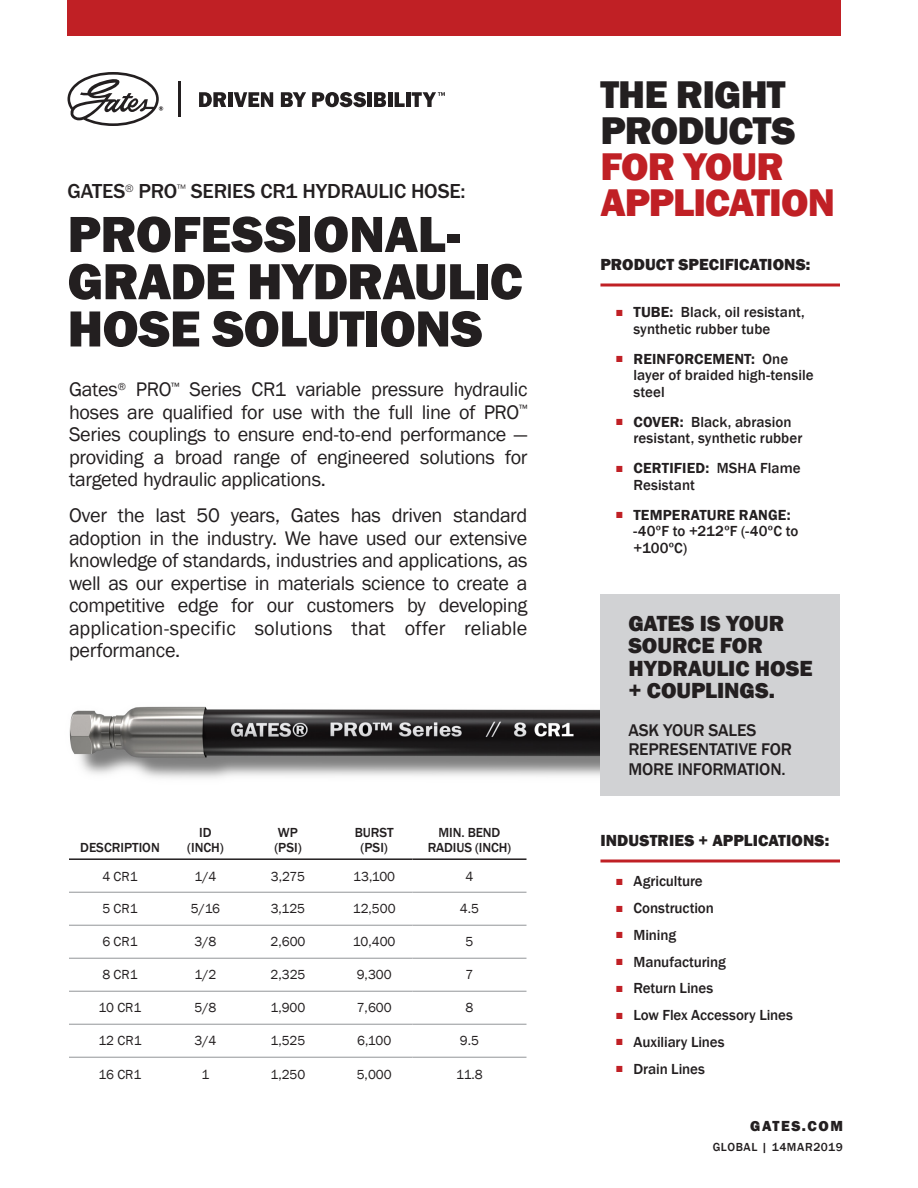
<style>
.page{position:relative;width:918px;height:1188px;background:#fff}
.page>*{position:absolute;margin:0;border:0;box-sizing:border-box;transform-origin:0 0}
._34pt_HEAVY_CAPS{font:52.5px/47.2px "Franklin Gothic URW Hea";letter-spacing:-.015em;color:#231f20}
._9_5pt_Demi{font:800 39.75px/36px "Franklin Gothic";letter-spacing:-.02em;color:#231f20}
._9_5pt_Demi-2{font:800 39.75px "Franklin Gothic";letter-spacing:-.03em;color:#c02025}
._13_25pt_HEAVY_CAPS{font:800 22.5px/22.5px "Franklin Gothic";letter-spacing:-.005em;color:#231f20}
._15pt_MEDIUM_CAPS{font:500 21px "Franklin Gothic URW";letter-spacing:-.01em;color:#231f20}
._15pt_Book{font:20.25px/22.5px "Franklin Gothic";letter-spacing:-.01em;color:#231f20;text-align:justify}
._13_25pt_HEAVY_CAPS-2{font:500 17.4px/19.5px "Franklin Gothic";letter-spacing:-.01em;color:#231f20}
._11_25pt_HEAVY_CAPS{font:800 16.5px "Franklin Gothic";letter-spacing:.005em;color:#231f20}
.t1{font:500 15px/16.5px "Franklin Gothic";color:#231f20}
.t2{font:800 15px "Franklin Gothic";letter-spacing:.1em;color:#231f20}
.t3{font:13.5px "Franklin Gothic";color:#231f20}
.t4{font:500 13.5px/15.8px "Franklin Gothic";color:#231f20;text-align:center}
.t5{font:500 12px "Franklin Gothic";letter-spacing:.05em;color:#231f20}
.s1{color:#c02025}
.s2{font-family:"Franklin Gothic URW Boo";font-weight:400;font-size:9.15px;color:#c02025}
.s3{font-weight:600}
</style>
<div class="page">
<img style="left:69px;top:706px;width:531px;height:72px">
<hr style="left:178px;top:81px;width:2px;height:36px;background:#231f20">
<svg style="left:199px;top:92px;width:27px;height:15px"></svg>
<hr style="left:228px;top:92px;width:4px;height:15px;background:#231f20">
<svg style="left:234px;top:92px;width:39px;height:15px"></svg>
<svg style="left:281px;top:92px;width:25px;height:15px"></svg>
<svg style="left:312px;top:92px;width:54px;height:15px"></svg>
<div style="left:367px;top:92px;width:5px;height:15px;background:#231f20"></div>
<svg style="left:374px;top:92px;width:12px;height:15px"></svg>
<hr style="left:388px;top:92px;width:4px;height:15px;background:#231f20">
<svg style="left:395px;top:92px;width:10px;height:15px"></svg>
<div style="left:406px;top:92px;width:5px;height:15px;background:#231f20"></div>
<svg style="left:412px;top:92px;width:33px;height:15px"></svg>
<svg style="left:68px;top:72px;width:95px;height:54px"></svg>
<div style="left:68px;top:0;width:774px;height:36px;background:#c02025"></div>
<hr style="left:600px;top:284px;width:240px;height:2px;background:#c02025">
<hr style="left:600px;top:860px;width:240px;height:2px;background:#c02025">
<hr style="left:69px;top:858px;width:102px;height:2px;background:#231f20">
<hr style="left:171px;top:858px;width:69px;height:2px;background:#231f20">
<hr style="left:240px;top:858px;width:96px;height:2px;background:#231f20">
<hr style="left:336px;top:858px;width:76px;height:2px;background:#231f20">
<hr style="left:412px;top:858px;width:114px;height:2px;background:#231f20">
<hr style="left:69px;top:892px;width:102px;height:1px;background:#939598">
<hr style="left:171px;top:892px;width:69px;height:1px;background:#939598">
<hr style="left:240px;top:892px;width:96px;height:1px;background:#939598">
<hr style="left:336px;top:892px;width:76px;height:1px;background:#939598">
<hr style="left:412px;top:892px;width:114px;height:1px;background:#939598">
<hr style="left:69px;top:925px;width:102px;height:1px;background:#939598">
<hr style="left:171px;top:925px;width:69px;height:1px;background:#939598">
<hr style="left:240px;top:925px;width:96px;height:1px;background:#939598">
<hr style="left:336px;top:925px;width:76px;height:1px;background:#939598">
<hr style="left:412px;top:925px;width:114px;height:1px;background:#939598">
<hr style="left:69px;top:958px;width:102px;height:1px;background:#939598">
<hr style="left:171px;top:958px;width:69px;height:1px;background:#939598">
<hr style="left:240px;top:958px;width:96px;height:1px;background:#939598">
<hr style="left:336px;top:958px;width:76px;height:1px;background:#939598">
<hr style="left:412px;top:958px;width:114px;height:1px;background:#939598">
<hr style="left:69px;top:991px;width:102px;height:1px;background:#939598">
<hr style="left:171px;top:991px;width:69px;height:1px;background:#939598">
<hr style="left:240px;top:991px;width:96px;height:1px;background:#939598">
<hr style="left:336px;top:991px;width:76px;height:1px;background:#939598">
<hr style="left:412px;top:991px;width:114px;height:1px;background:#939598">
<hr style="left:69px;top:1024px;width:102px;height:1px;background:#939598">
<hr style="left:171px;top:1024px;width:69px;height:1px;background:#939598">
<hr style="left:240px;top:1024px;width:96px;height:1px;background:#939598">
<hr style="left:336px;top:1024px;width:76px;height:1px;background:#939598">
<hr style="left:412px;top:1024px;width:114px;height:1px;background:#939598">
<hr style="left:69px;top:1057px;width:102px;height:1px;background:#939598">
<hr style="left:171px;top:1057px;width:69px;height:1px;background:#939598">
<hr style="left:240px;top:1057px;width:96px;height:1px;background:#939598">
<hr style="left:336px;top:1057px;width:76px;height:1px;background:#939598">
<hr style="left:412px;top:1057px;width:114px;height:1px;background:#939598">
<div style="left:600px;top:595px;width:240px;height:201px;background:#d1d2d4"></div>
<p class="_15pt_MEDIUM_CAPS" style="left:68px;top:178px;width:400px">GATES<sup>®</sup> PRO<sup>™</sup> SERIES CR1 HYDRAULIC HOSE:</p>
<p class="_34pt_HEAVY_CAPS" style="left:68px;top:209px;width:457px">PROFESSIONAL-<br>GRADE HYDRAULIC<br>HOSE SOLUTIONS</p>
<p class="_15pt_Book" style="left:69px;top:378px;width:460px">Gates<sup>®</sup> PRO<sup>™</sup> Series CR1 variable pressure hydraulic hoses are qualified for use with the full line of PRO<sup>™ </sup>Series couplings to ensure end-to-end performance — providing a broad range of engineered solutions for targeted hydraulic applications.</p>
<p class="_15pt_Book" style="left:69px;top:504px;width:460px">Over the last 50 years, Gates has driven standard adoption in the industry. We have used our extensive knowledge of standards, industries and applications, as well as our expertise in materials science to create a competitive edge for our customers by developing application-specific solutions that offer reliable performance.</p>
<p class="t4" style="left:80px;top:840px;width:81px">DESCRIPTION</p>
<p class="t4" style="left:187px;top:824px;width:38px">ID (INCH)</p>
<p class="t4" style="left:274px;top:824px;width:29px;text-align:left">WP (PSI)</p>
<p class="t4" style="left:355px;top:824px;width:41px">BURST (PSI)</p>
<p class="t4" style="left:428px;top:824px;width:85px">MIN. BEND<br>RADIUS (INCH)</p>
<p class="t3" style="left:102px;top:868px;width:37px">4 CR1</p>
<p class="t3" style="left:195px;top:868px;width:23px">1/4</p>
<p class="t3" style="left:271px;top:868px;width:36px">3,275</p>
<p class="t3" style="left:353px;top:868px;width:43px">13,100</p>
<p class="t3" style="left:466px;top:868px;width:9px">4</p>
<p class="t3" style="left:102px;top:901px;width:37px">5 CR1</p>
<p class="t3" style="left:191px;top:901px;width:31px">5/16</p>
<p class="t3" style="left:271px;top:901px;width:36px">3,125</p>
<p class="t3" style="left:353px;top:901px;width:44px">12,500</p>
<p class="t3" style="left:460px;top:901px;width:21px">4.5</p>
<p class="t3" style="left:102px;top:934px;width:37px">6 CR1</p>
<p class="t3" style="left:195px;top:934px;width:23px">3/8</p>
<p class="t3" style="left:270px;top:934px;width:37px">2,600</p>
<p class="t3" style="left:353px;top:934px;width:44px">10,400</p>
<p class="t3" style="left:466px;top:934px;width:9px">5</p>
<p class="t3" style="left:102px;top:967px;width:37px">8 CR1</p>
<p class="t3" style="left:195px;top:967px;width:23px">1/2</p>
<p class="t3" style="left:270px;top:967px;width:37px">2,325</p>
<p class="t3" style="left:357px;top:967px;width:37px">9,300</p>
<p class="t3" style="left:466px;top:967px;width:9px">7</p>
<p class="t3" style="left:99px;top:1000px;width:44px">10 CR1</p>
<p class="t3" style="left:195px;top:1000px;width:23px">5/8</p>
<p class="t3" style="left:271px;top:1000px;width:36px">1,900</p>
<p class="t3" style="left:357px;top:1000px;width:37px">7,600</p>
<p class="t3" style="left:466px;top:1000px;width:9px">8</p>
<p class="t3" style="left:98px;top:1033px;width:45px">12 CR1</p>
<p class="t3" style="left:195px;top:1033px;width:23px">3/4</p>
<p class="t3" style="left:271px;top:1033px;width:36px">1,525</p>
<p class="t3" style="left:357px;top:1033px;width:36px">6,100</p>
<p class="t3" style="left:460px;top:1033px;width:21px">9.5</p>
<p class="t3" style="left:99px;top:1066px;width:44px">16 CR1</p>
<p class="t3" style="left:202px;top:1066px;width:9px">1</p>
<p class="t3" style="left:271px;top:1066px;width:36px">1,250</p>
<p class="t3" style="left:357px;top:1066px;width:37px">5,000</p>
<p class="t3" style="left:456px;top:1066px;width:28px">11.8</p>
<p class="_9_5pt_Demi" style="left:600px;top:77px;width:197px">THE RIGHT<br>PRODUCTS<br><span class="s1">FOR YOUR</span></p>
<p class="_9_5pt_Demi-2" style="left:600px;top:177px;width:236px">APPLICATION</p>
<p class="_11_25pt_HEAVY_CAPS" style="left:600px;top:254px;width:212px">PRODUCT SPECIFICATIONS:</p>
<p class="t1" style="left:633px;top:304px;width:173px;text-indent:-18px"><span class="s2">■</span> <span class="s3">TUBE:</span> Black, oil resistant, synthetic rubber tube</p>
<p class="t1" style="left:633px;top:351px;width:182px;text-indent:-18px"><span class="s2">■</span> <span class="s3">REINFORCEMENT:</span> One layer of braided high-tensile steel</p>
<p class="t1" style="left:633px;top:414px;width:170px;text-indent:-18px"><span class="s2">■</span> <span class="s3">COVER:</span> Black, abrasion resistant, synthetic rubber</p>
<p class="t1" style="left:633px;top:460px;width:169px;text-indent:-18px"><span class="s2">■</span> <span class="s3">CERTIFIED:</span> MSHA Flame<br>Resistant</p>
<p class="t1" style="left:633px;top:507px;width:166px;text-indent:-18px"><span class="s2">■</span> <span class="s3">TEMPERATURE RANGE: </span>-40ºF to +212ºF (-40ºC to +100ºC)</p>
<p class="_13_25pt_HEAVY_CAPS" style="left:628px;top:612px;width:186px">GATES IS YOUR<br>SOURCE FOR<br>HYDRAULIC HOSE + COUPLINGS.</p>
<p class="_13_25pt_HEAVY_CAPS-2" style="left:628px;top:720px;width:165px">ASK YOUR SALES<br>REPRESENTATIVE FOR<br>MORE INFORMATION.</p>
<p class="_11_25pt_HEAVY_CAPS" style="left:600px;top:830px;width:230px">INDUSTRIES + APPLICATIONS:</p>
<p class="t1" style="left:615px;top:873px;width:89px"><span class="s2">■</span> Agriculture</p>
<p class="t1" style="left:615px;top:900px;width:100px"><span class="s2">■</span> Construction</p>
<p class="t1" style="left:615px;top:927px;width:62px"><span class="s2">■</span> Mining</p>
<p class="t1" style="left:615px;top:953px;width:112px"><span class="s2">■</span> Manufacturing</p>
<p class="t1" style="left:615px;top:980px;width:99px"><span class="s2">■</span> Return Lines</p>
<p class="t1" style="left:615px;top:1007px;width:179px"><span class="s2">■</span> Low Flex Accessory Lines</p>
<p class="t1" style="left:615px;top:1034px;width:111px"><span class="s2">■</span> Auxiliary Lines</p>
<p class="t1" style="left:615px;top:1060px;width:91px"><span class="s2">■</span> Drain Lines</p>
<h6 class="t2" style="left:750px;top:1116px;width:94px">GATES.COM</h6>
<h6 class="t5" style="left:713px;top:1139px;width:132px">GLOBAL | 14MAR2019</h6>
</div>
